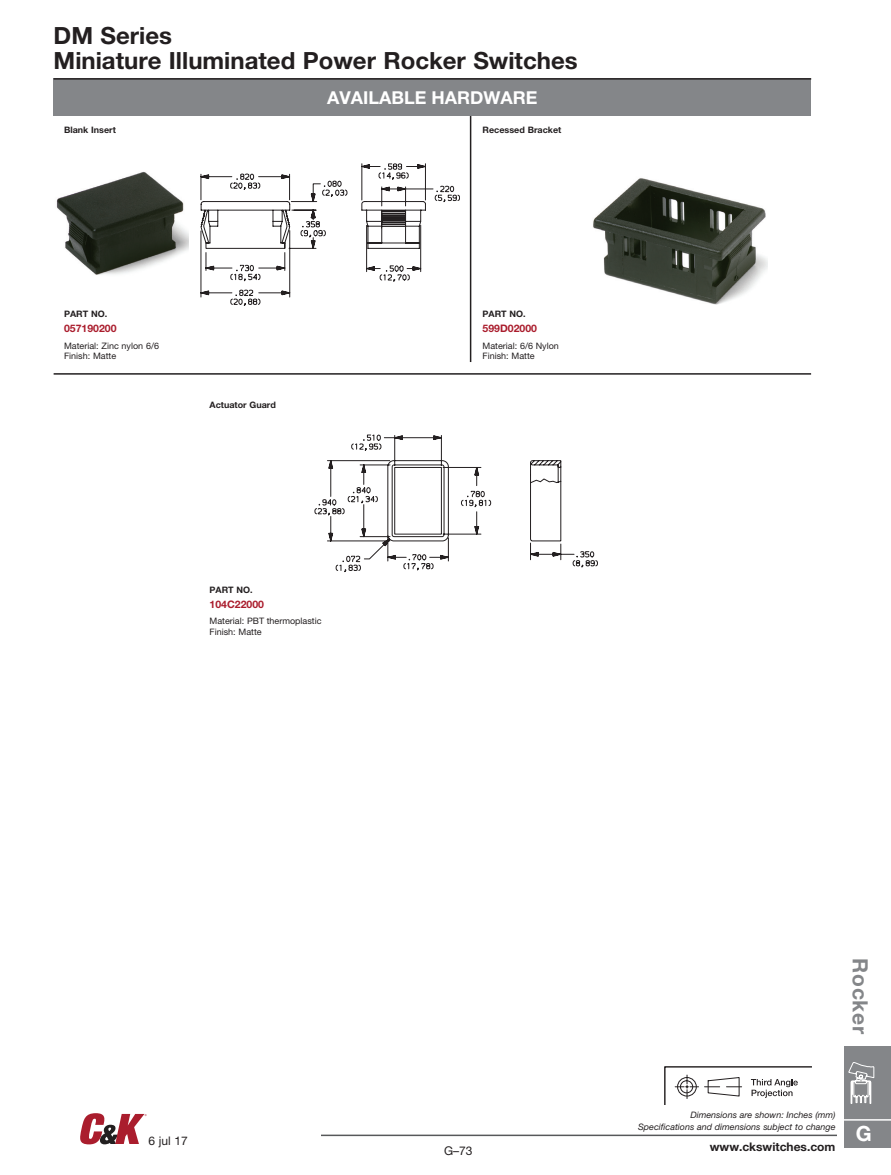
<style>
.page{position:relative;width:891px;height:1175px;background:#fff}
.page>*{position:absolute;margin:0;border:0;box-sizing:border-box;transform-origin:0 0}
.t1{font:700 23.7px/25.2px "Helvetica Neue LT Std";color:#231f20}
.t2{font:700 21px "Helvetica Neue";letter-spacing:.03em;color:#848689}
.t3{font:700 21px "Helvetica Neue";color:#fff}
.t4{font:700 17.85px "Helvetica Neue LT Std";color:#fff}
.t5{font:12px "Helvetica Neue LT Std";color:#231f20}
.t6{font:700 11.85px "Helvetica Neue LT Std";color:#231f20}
.t7{font:11.85px "Helvetica Neue LT Std";color:#231f20}
.t8{font:700 10.35px "Helvetica Neue LT Std";color:#aa1d2d}
.t9{font:8.85px/10.4px "Helvetica Neue LT Std";color:#231f20}
.t10{font:italic 8.85px/11.9px "Helvetica Neue LT Std";color:#231f20;text-align:right}
.t11{font:700 8.85px "Helvetica Neue LT Std";color:#231f20}
</style>
<div class="page">
<div style="left:844px;top:1045px;width:47px;height:102px;background:#848689"></div>
<hr style="left:844px;top:1119px;width:47px;height:1px;background:#fff">
<svg style="left:848px;top:1062px;width:27px;height:42px"></svg>
<hr style="left:321px;top:1134px;width:516px;height:2px;background:#57585a">
<svg style="left:80px;top:1113px;width:67px;height:31px"></svg>
<svg style="left:664px;top:1066px;width:147px;height:38px"></svg>
<div style="left:54px;top:79px;width:757px;height:37px;background:#848689"></div>
<img style="left:56px;top:171px;width:132px;height:104px">
<img style="left:593px;top:178px;width:175px;height:126px">
<svg style="left:201px;top:163px;width:259px;height:143px"></svg>
<svg style="left:315px;top:434px;width:283px;height:138px"></svg>
<hr style="left:54px;top:373px;width:757px;height:1px;background:#231f20">
<hr style="left:470px;top:116px;width:1px;height:246px;background:#231f20">
<hr style="left:54px;top:78px;width:757px;height:2px;background:#231f20">
<h1 class="t1" style="left:54px;top:22px;width:526px">DM Series<br>Miniature Illuminated Power Rocker Switches</h1>
<h3 class="t4" style="left:327px;top:86px;width:212px">AVAILABLE HARDWARE</h3>
<p class="t11" style="left:64px;top:124px;width:53px">Blank Insert</p>
<p class="t11" style="left:483px;top:124px;width:80px">Recessed Bracket</p>
<p class="t11" style="left:64px;top:309px;width:45px">PART NO.</p>
<p class="t8" style="left:64px;top:322px;width:54px">057190200</p>
<p class="t9" style="left:64px;top:340px;width:96px">Material: Zinc nylon 6/6<br>Finish: Matte</p>
<p class="t11" style="left:210px;top:400px;width:68px">Actuator Guard</p>
<p class="t11" style="left:210px;top:584px;width:45px">PART NO.</p>
<p class="t8" style="left:210px;top:598px;width:56px">104C22000</p>
<p class="t9" style="left:210px;top:616px;width:113px">Material: PBT thermoplastic<br>Finish: Matte</p>
<p class="t11" style="left:483px;top:309px;width:45px">PART NO.</p>
<p class="t8" style="left:483px;top:322px;width:56px">599D02000</p>
<p class="t9" style="left:483px;top:340px;width:78px">Material: 6/6 Nylon<br>Finish: Matte</p>
<h3 class="t7" style="left:149px;top:1134px;width:41px">6 jul 17</h3>
<h3 class="t5" style="left:444px;top:1143px;width:30px">G–73</h3>
<h2 class="t2" style="left:873px;top:958px;width:77px;rotate:90deg">Rocker</h2>
<p class="t10" style="left:638px;top:1108px;width:199px">Dimensions are shown: Inches (mm)<br>Specifications and dimensions subject to change</p>
<h3 class="t6" style="left:710px;top:1139px;width:127px">www.ckswitches.com</h3>
<h2 class="t3" style="left:856px;top:1121px;width:17px">G</h2>
</div>
